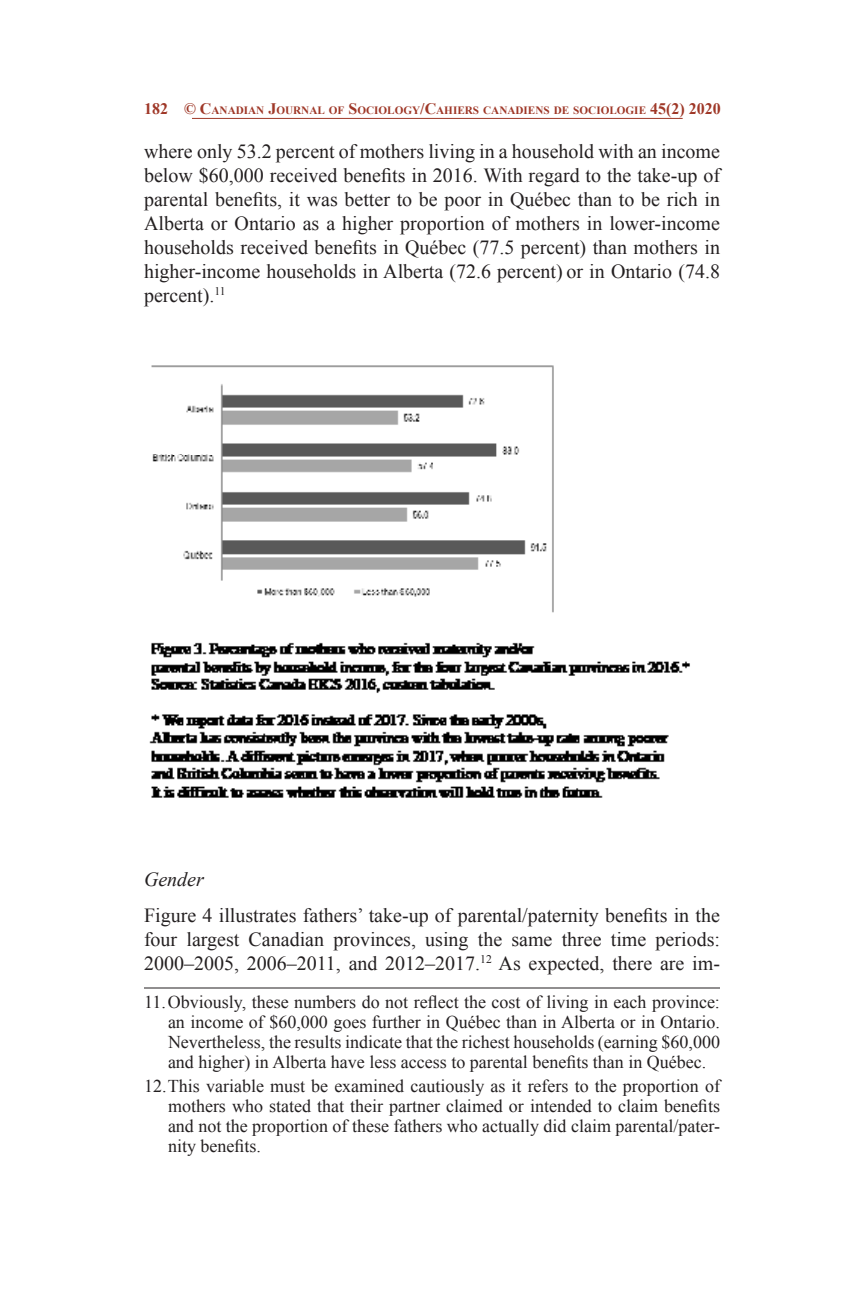
<style>
.page{position:relative;width:864px;height:1296px;background:#fff}
.page>*{position:absolute;margin:0;border:0;box-sizing:border-box;transform-origin:0 0}
.FirstPara{font:20px/24px "Times New Roman";color:#231f20;text-align:justify}
.Subhead2{font:italic 20px "Times New Roman";color:#231f20}
.Footnote_Text{font:18px/20px "Times New Roman";color:#231f20;text-align:justify}
.t1{font:700 11.2px "Times New Roman";color:#9f3828}
.s1{font-size:16px}
</style>
<div class="page">
<hr style="left:192px;top:118px;width:491px;height:1px;background:#9f3828">
<hr style="left:144px;top:988px;width:576px;height:1px;background:#231f20">
<img style="left:149px;top:365px;width:541px;height:433px">
<p class="t1" style="left:144px;top:103px;width:578px"><span class="s1">182 © C</span>ANADIAN <span class="s1">J</span>OURNAL OF <span class="s1">S</span>OCIOLOGY<span class="s1">/C</span>AHIERS CANADIENS DE SOCIOLOGIE <span class="s1">45(2) 2020</span></p>
<p class="FirstPara" style="left:144px;top:139px;width:578px">where only 53.2 percent of mothers living in a household with an income below $60,000 received benefits in 2016. With regard to the take-up of parental benefits, it was better to be poor in Québec than to be rich in Alberta or Ontario as a higher proportion of mothers in lower-income households received benefits in Québec (77.5 percent) than mothers in higher-income households in Alberta (72.6 percent) or in Ontario (74.8 percent).<sup>11</sup></p>
<p class="Subhead2" style="left:144px;top:865px;width:61px">Gender</p>
<p class="FirstPara" style="left:144px;top:903px;width:578px">Figure 4 illustrates fathers’ take-up of parental/paternity benefits in the four largest Canadian provinces, using the same three time periods:<br>2000–2005, 2006–2011, and 2012–2017.<sup>12</sup> As expected, there are im-</p>
<p class="Footnote_Text" style="left:168px;top:992px;width:554px;text-indent:-24px">11.Obviously, these numbers do not reflect the cost of living in each province: an income of $60,000 goes further in Québec than in Alberta or in Ontario.<br>Nevertheless, the results indicate that the richest households (earning $60,000 and higher) in Alberta have less access to parental benefits than in Québec.</p>
<p class="Footnote_Text" style="left:168px;top:1076px;width:554px;text-indent:-24px">12.This variable must be examined cautiously as it refers to the proportion of mothers who stated that their partner claimed or intended to claim benefits and not the proportion of these fathers who actually did claim parental/pater&shy;nity benefits.</p>
</div>
